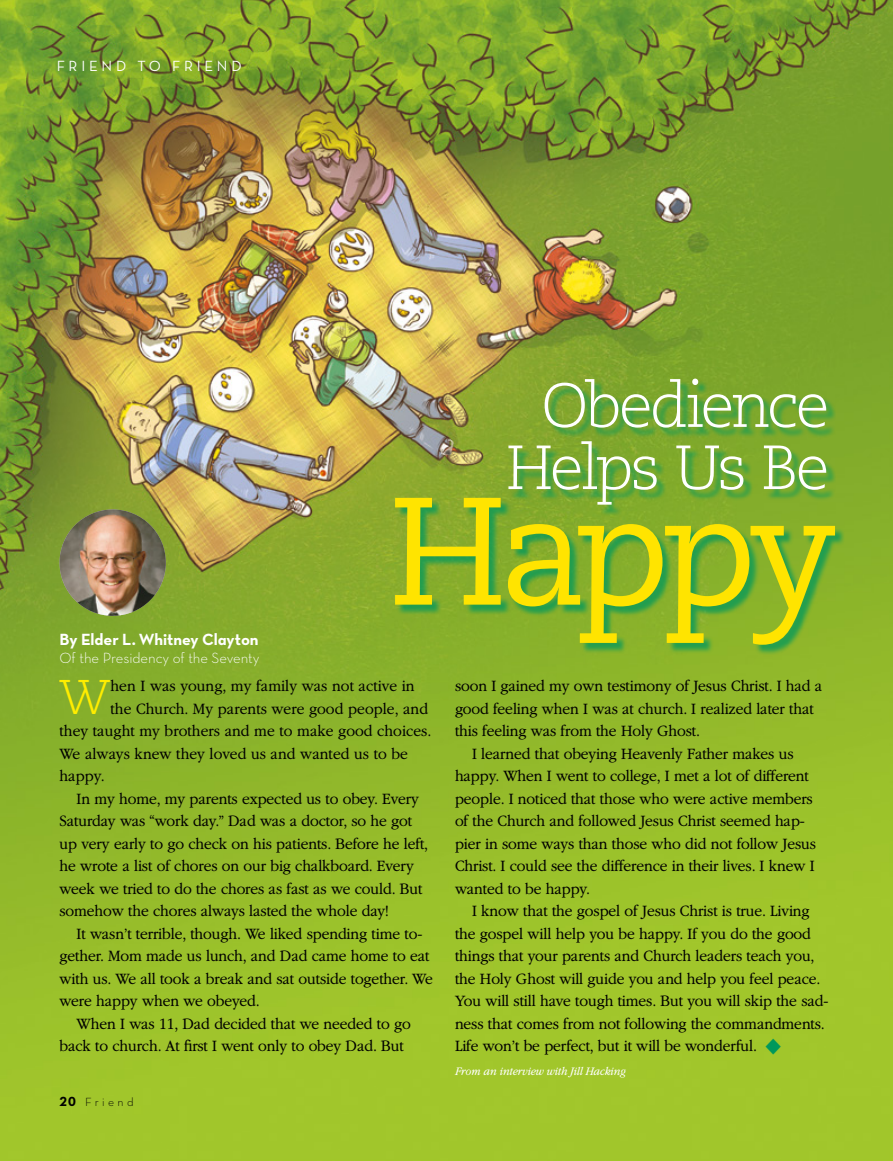
<style>
.page{position:relative;width:893px;height:1161px;background:#fff}
.page>*{position:absolute;margin:0;border:0;box-sizing:border-box;transform-origin:0 0}
.t1{font:152.55px "Caecilialds Std";letter-spacing:-.06em;color:#ffe400}
.t2{font:300 62.1px/62.1px "Caecilialds Std";letter-spacing:-.05em;color:#fff;text-align:center}
.ARTCL_para_first_reg{font:300 48.6px "Caecilialds Std";color:#ffed00}
.ARTCL_para_regular{font:300 16.5px/22.5px "Garamondlds Lat Plus";letter-spacing:-.01em;color:#000;scale:.95 1}
.ARTCL_para_first_reg-2{font:300 16.5px "Garamondlds Lat Plus";color:#000;scale:.95 1}
.ARTCL-BY_para_first{font:16.5px "Neutralds Lat Bold Alt";letter-spacing:-.005em;color:#fff}
.ARTCL-BY_para{font:15px "Neutralds Lat Light Alt";letter-spacing:-.005em;color:#fff}
.t3{font:15px "Neutralds Lat Book Alt";letter-spacing:.255em;color:#fff}
.ARTCL-EVT_para{font:italic 300 12px "Garamondlds Lat Plus";letter-spacing:-.01em;color:#fff;scale:.95 1}
.Folio_L{font:12px "Neutralds Lat Light Alt";letter-spacing:.28em;color:#000}
.s1{color:#00985b}
.s2{font-family:"Neutralds Lat Bold Alt";font-size:13.5px}
</style>
<div class="page">
<img style="left:0;top:0;width:893px;height:1161px">
<div style="left:510px;top:380px;width:326px;height:135px;background:#00985b;opacity:.75"></div>
<img style="left:60px;top:509px;width:106px;height:107px;border-radius:53px">
<div style="left:396px;top:499px;width:450px;height:156px;background:#00985b;opacity:.75"></div>
<img style="left:438px;top:437px;width:22px;height:22px">
<p class="t3" style="left:57px;top:55px;width:186px">FRIEND TO FRIEND</p>
<p class="t2" style="left:505px;top:377px;width:325px">Obedience<br>Helps Us Be</p>
<p class="t1" style="left:388px;top:463px;width:450px">Happy</p>
<p class="ARTCL-BY_para_first" style="left:60px;top:626px;width:201px">By Elder L. Whitney Clayton</p>
<p class="ARTCL-BY_para" style="left:60px;top:647px;width:202px">Of the Presidency of the Seventy</p>
<p class="ARTCL_para_first_reg" style="left:59px;top:669px;width:53px">W</p>
<p class="ARTCL_para_first_reg-2" style="left:111px;top:674px;width:322px">hen I was young, my family was not active in</p>
<p class="ARTCL_para_regular" style="left:455px;top:674px;width:388px">soon I gained my own testimony of Jesus Christ. I had a good feeling when I was at church. I realized later that this feeling was from the Holy Ghost.</p>
<p class="ARTCL_para_regular" style="left:455px;top:742px;width:382px;text-indent:17px">I learned that obeying Heavenly Father makes us happy. When I went to college, I met a lot of different people. I noticed that those who were active members of the Church and followed Jesus Christ seemed hap&shy;pier in some ways than those who did not follow Jesus Christ. I could see the difference in their lives. I knew I wanted to be happy.</p>
<p class="ARTCL_para_regular" style="left:455px;top:899px;width:395px;text-indent:17px">I know that the gospel of Jesus Christ is true. Living the gospel will help you be happy. If you do the good things that your parents and Church leaders teach you, the Holy Ghost will guide you and help you feel peace.<br>You will still have tough times. But you will skip the sad&shy;ness that comes from not following the commandments.<br>Life won’t be perfect, but it will be wonderful. <span class="s1">◆</span></p>
<p class="ARTCL_para_first_reg-2" style="left:111px;top:696px;width:336px">the Church. My parents were good people, and</p>
<p class="ARTCL_para_first_reg-2" style="left:60px;top:719px;width:393px">they taught my brothers and me to make good choices.</p>
<p class="ARTCL_para_first_reg-2" style="left:60px;top:741px;width:368px">We always knew they loved us and wanted us to be</p>
<p class="ARTCL_para_first_reg-2" style="left:60px;top:764px;width:49px">happy.</p>
<p class="ARTCL_para_regular" style="left:60px;top:787px;width:390px;text-indent:17px">In my home, my parents expected us to obey. Every Saturday was “work day.” Dad was a doctor, so he got up very early to go check on his patients. Before he left, he wrote a list of chores on our big chalkboard. Every week we tried to do the chores as fast as we could. But somehow the chores always lasted the whole day!</p>
<p class="ARTCL_para_regular" style="left:60px;top:922px;width:395px;text-indent:17px">It wasn’t terrible, though. We liked spending time to&shy;gether. Mom made us lunch, and Dad came home to eat with us. We all took a break and sat outside together. We were happy when we obeyed.</p>
<p class="ARTCL_para_regular" style="left:60px;top:1012px;width:371px;text-indent:17px">When I was 11, Dad decided that we needed to go back to church. At first I went only to obey Dad. But</p>
<p class="Folio_L" style="left:60px;top:1093px;width:76px"><span class="s2">20</span> Friend</p>
<p class="ARTCL-EVT_para" style="left:455px;top:1063px;width:181px">From an interview with Jill Hacking</p>
</div>
